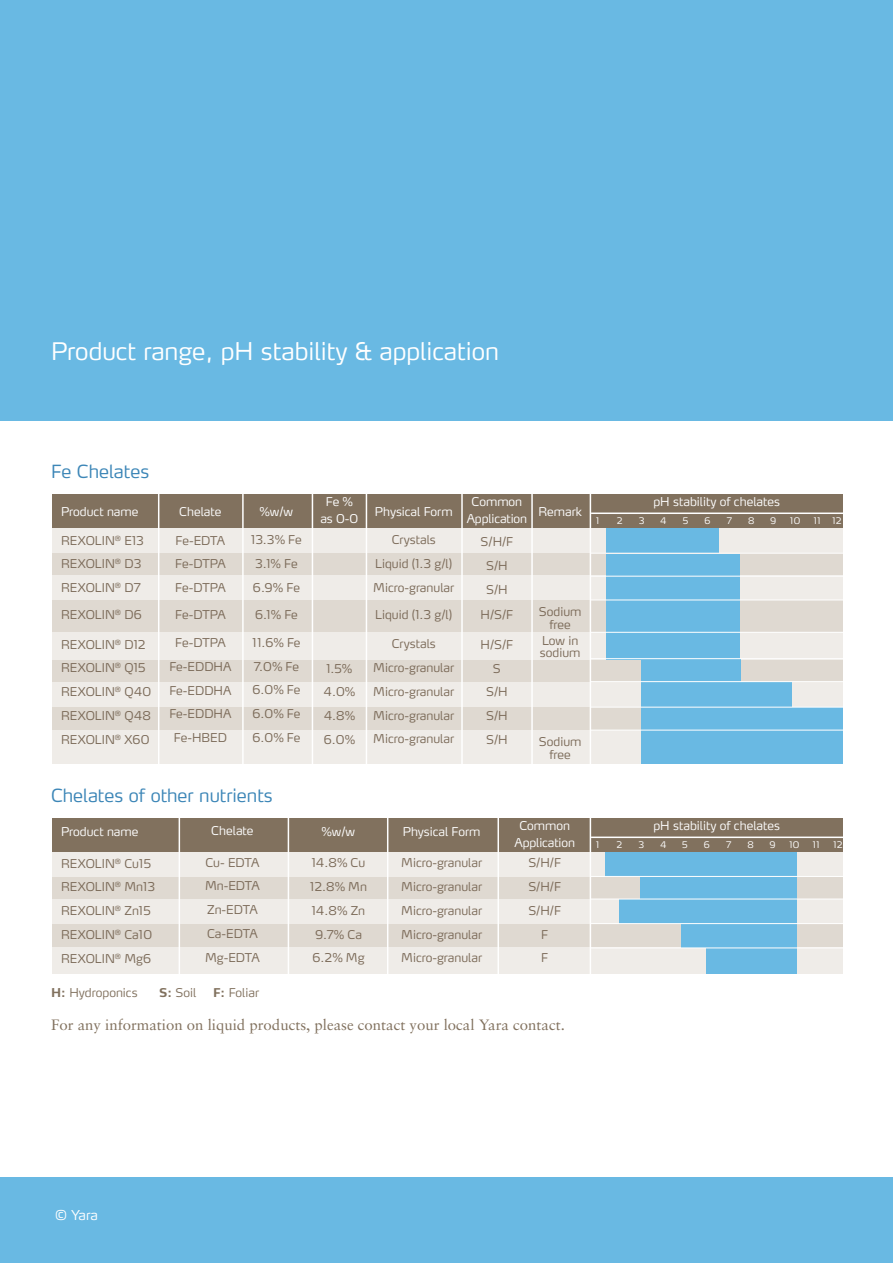
<style>
.page{position:relative;width:893px;height:1263px;background:#fff}
.page>*{position:absolute;margin:0;border:0;box-sizing:border-box;transform-origin:0 0}
.t1{font:300 24px "Yara Max LF";color:#fff}
.t2{font:300 18px "Yara Max LF";color:#3c86b7}
.t3{font:15px "Sabon LT Pro";color:#81715e}
.t4{font:300 13.5px "Max LF";color:#fff}
.t5{font:300 12px/23.7px "Yara Max LF";color:#7a6957;text-align:center}
.t6{font:300 12px/16.2px "Yara Max LF";color:#fff;text-align:center}
.t7{font:300 12px "Yara Max LF";color:#81715e}
.t8{font:300 9px "Yara Max LF";letter-spacing:.05em;color:#fff}
.s1{font-weight:700}
</style>
<div class="page">
<div style="left:0;top:1178px;width:893px;height:85px;background:#69b9e3"></div>
<div style="left:52px;top:494px;width:791px;height:34px;background:#81715e"></div>
<div style="left:52px;top:818px;width:791px;height:34px;background:#81715e"></div>
<div style="left:52px;top:552px;width:791px;height:24px;background:#dfd9d1"></div>
<div style="left:52px;top:876px;width:791px;height:24px;background:#dfd9d1"></div>
<div style="left:52px;top:707px;width:791px;height:24px;background:#dfd9d1"></div>
<div style="left:52px;top:659px;width:791px;height:23px;background:#dfd9d1"></div>
<div style="left:52px;top:600px;width:791px;height:32px;background:#dfd9d1"></div>
<div style="left:52px;top:924px;width:791px;height:24px;background:#dfd9d1"></div>
<div style="left:52px;top:528px;width:791px;height:24px;background:#efece8"></div>
<div style="left:52px;top:852px;width:791px;height:24px;background:#efece8"></div>
<div style="left:52px;top:632px;width:791px;height:27px;background:#efece8"></div>
<div style="left:52px;top:947px;width:791px;height:27px;background:#efece8"></div>
<div style="left:52px;top:682px;width:791px;height:25px;background:#efece8"></div>
<div style="left:52px;top:575px;width:791px;height:25px;background:#efece8"></div>
<div style="left:52px;top:899px;width:791px;height:25px;background:#efece8"></div>
<div style="left:52px;top:730px;width:791px;height:34px;background:#efece8"></div>
<hr style="left:158px;top:487px;width:1px;height:299px;background:#fff">
<hr style="left:179px;top:811px;width:1px;height:172px;background:#fff">
<hr style="left:242px;top:487px;width:2px;height:299px;background:#fff">
<hr style="left:288px;top:810px;width:1px;height:172px;background:#fff">
<hr style="left:312px;top:487px;width:1px;height:299px;background:#fff">
<hr style="left:366px;top:487px;width:1px;height:304px;background:#fff">
<hr style="left:387px;top:811px;width:1px;height:175px;background:#fff">
<hr style="left:461px;top:487px;width:2px;height:305px;background:#fff">
<hr style="left:497px;top:811px;width:2px;height:175px;background:#fff">
<hr style="left:531px;top:487px;width:2px;height:305px;background:#fff">
<hr style="left:590px;top:487px;width:1px;height:305px;background:#fff">
<hr style="left:590px;top:811px;width:1px;height:168px;background:#fff">
<hr style="left:591px;top:512px;width:256px;height:2px;background:#fff">
<hr style="left:591px;top:836px;width:256px;height:2px;background:#fff">
<div style="left:606px;top:528px;width:113px;height:24px;background:#69b9e3"></div>
<div style="left:605px;top:852px;width:191px;height:24px;background:#69b9e3"></div>
<div style="left:619px;top:899px;width:177px;height:25px;background:#69b9e3"></div>
<div style="left:681px;top:923px;width:115px;height:24px;background:#69b9e3"></div>
<div style="left:707px;top:948px;width:90px;height:26px;background:#69b9e3"></div>
<div style="left:640px;top:876px;width:156px;height:23px;background:#69b9e3"></div>
<div style="left:606px;top:554px;width:134px;height:105px;background:#69b9e3"></div>
<div style="left:641px;top:659px;width:99px;height:23px;background:#69b9e3"></div>
<div style="left:641px;top:682px;width:151px;height:25px;background:#69b9e3"></div>
<div style="left:641px;top:707px;width:202px;height:56px;background:#69b9e3"></div>
<hr style="left:590px;top:876px;width:254px;height:1px;background:#fff">
<hr style="left:590px;top:553px;width:254px;height:1px;background:#fff">
<hr style="left:590px;top:576px;width:254px;height:1px;background:#fff">
<hr style="left:590px;top:600px;width:254px;height:1px;background:#fff">
<hr style="left:590px;top:632px;width:254px;height:1px;background:#fff">
<hr style="left:590px;top:681px;width:254px;height:1px;background:#fff">
<hr style="left:590px;top:707px;width:254px;height:1px;background:#fff">
<hr style="left:590px;top:730px;width:254px;height:1px;background:#fff">
<hr style="left:590px;top:658px;width:254px;height:1px;background:#fff">
<hr style="left:590px;top:899px;width:254px;height:1px;background:#fff">
<hr style="left:590px;top:923px;width:254px;height:1px;background:#fff">
<hr style="left:590px;top:947px;width:254px;height:1px;background:#fff">
<div style="left:0;top:0;width:893px;height:421px;background:#69b9e3"></div>
<h1 class="t1" style="left:51px;top:336px;width:449px">Product range, pH stability &amp; application</h1>
<h2 class="t2" style="left:51px;top:460px;width:100px">Fe Chelates</h2>
<p class="t6" style="left:61px;top:503px;width:79px">Product name</p>
<p class="t5" style="left:61px;top:528px;width:84px;text-align:left">REXOLIN<sup>®</sup> E13<br>REXOLIN<sup>®</sup> D3<br>REXOLIN<sup>®</sup> D7</p>
<p class="t5" style="left:61px;top:602px;width:82px">REXOLIN<sup>®</sup> D6</p>
<p class="t5" style="left:61px;top:632px;width:91px;text-align:left">REXOLIN<sup>®</sup> D12<br>REXOLIN<sup>®</sup> Q15<br>REXOLIN<sup>®</sup> Q40<br>REXOLIN<sup>®</sup> Q48<br>REXOLIN<sup>®</sup> X60</p>
<p class="t6" style="left:179px;top:503px;width:44px">Chelate</p>
<p class="t5" style="left:175px;top:528px;width:52px;text-align:justify">Fe-EDTA Fe-DTPA Fe-DTPA</p>
<p class="t5" style="left:175px;top:602px;width:52px">Fe-DTPA</p>
<p class="t5" style="left:169px;top:630px;width:64px">Fe-DTPA<br>Fe-EDDHA<br>Fe-EDDHA<br>Fe-EDDHA<br>Fe-HBED</p>
<p class="t6" style="left:260px;top:503px;width:35px">%w/w</p>
<p class="t5" style="left:251px;top:528px;width:52px;text-align:left">13.3% Fe<br>3.1% Fe<br>6.9% Fe</p>
<p class="t5" style="left:255px;top:602px;width:44px">6.1% Fe</p>
<p class="t5" style="left:252px;top:630px;width:50px;text-align:left">11.6% Fe<br>7.0% Fe<br>6.0% Fe<br>6.0% Fe<br>6.0% Fe</p>
<p class="t6" style="left:320px;top:494px;width:39px">Fe % as 0-0</p>
<p class="t5" style="left:324px;top:656px;width:33px;text-align:left">1.5%<br>4.0%<br>4.8%<br>6.0%</p>
<p class="t6" style="left:375px;top:503px;width:79px">Physical Form</p>
<p class="t5" style="left:373px;top:528px;width:82px">Crystals<br>Liquid (1.3 g/l)<br>Micro-granular</p>
<p class="t5" style="left:375px;top:602px;width:78px">Liquid (1.3 g/l)</p>
<p class="t5" style="left:373px;top:632px;width:82px">Crystals<br>Micro-granular<br>Micro-granular<br>Micro-granular<br>Micro-granular</p>
<p class="t6" style="left:467px;top:494px;width:62px">Common<br>Application</p>
<p class="t5" style="left:481px;top:530px;width:34px">S/H/F<br>S/H<br>S/H</p>
<p class="t5" style="left:481px;top:603px;width:34px">H/S/F</p>
<p class="t5" style="left:481px;top:632px;width:34px">H/S/F<br>S<br>S/H<br>S/H<br>S/H</p>
<p class="t6" style="left:538px;top:503px;width:45px">Remark</p>
<p class="t5" style="left:539px;top:605px;width:44px;line-height:13.2px">Sodium free</p>
<p class="t5" style="left:540px;top:635px;width:42px;line-height:12px;text-align:left">Low in sodium</p>
<p class="t5" style="left:539px;top:735px;width:44px;line-height:13.2px">Sodium free</p>
<h2 class="t2" style="left:51px;top:784px;width:223px">Chelates of other nutrients</h2>
<p class="t6" style="left:61px;top:823px;width:79px">Product name</p>
<p class="t5" style="left:61px;top:851px;width:95px;text-align:left">REXOLIN<sup>®</sup> Cu15<br>REXOLIN<sup>®</sup> Mn13<br>REXOLIN<sup>®</sup> Zn15<br>REXOLIN<sup>®</sup> Ca10<br>REXOLIN<sup>®</sup> Mg6</p>
<p class="t6" style="left:211px;top:823px;width:44px">Chelate</p>
<p class="t5" style="left:205px;top:850px;width:56px;text-align:left">Cu- EDTA<br>Mn-EDTA<br>Zn-EDTA<br>Ca-EDTA<br>Mg-EDTA</p>
<p class="t6" style="left:322px;top:823px;width:35px">%w/w</p>
<p class="t5" style="left:310px;top:851px;width:58px">14.8% Cu<br>12.8% Mn<br>14.8% Zn<br>9.7% Ca<br>6.2% Mg</p>
<p class="t6" style="left:403px;top:823px;width:79px">Physical Form</p>
<p class="t5" style="left:401px;top:851px;width:82px;text-align:justify">Micro-granular Micro-granular Micro-granular Micro-granular Micro-granular</p>
<p class="t6" style="left:514px;top:818px;width:62px">Common<br>Application</p>
<p class="t5" style="left:528px;top:851px;width:34px">S/H/F<br>S/H/F<br>S/H/F<br>F<br>F</p>
<p class="t7" style="left:51px;top:985px;width:88px"><span class="s1">H:</span> Hydroponics</p>
<p class="t7" style="left:159px;top:985px;width:39px"><span class="s1">S:</span> Soil</p>
<p class="t7" style="left:213px;top:985px;width:48px"><span class="s1">F:</span> Foliar</p>
<p class="t3" style="left:51px;top:1015px;width:515px">For any information on liquid products, please contact your local Yara contact.</p>
<p class="t8" style="left:596px;top:515px;width:5px">1</p>
<p class="t8" style="left:596px;top:839px;width:5px">1</p>
<p class="t8" style="left:617px;top:515px;width:7px">2</p>
<p class="t8" style="left:639px;top:515px;width:7px">3</p>
<p class="t6" style="left:653px;top:494px;width:128px">pH stability of chelates</p>
<p class="t8" style="left:660px;top:515px;width:8px">4</p>
<p class="t8" style="left:683px;top:515px;width:7px">5</p>
<p class="t8" style="left:704px;top:515px;width:8px">6</p>
<p class="t8" style="left:727px;top:515px;width:7px">7</p>
<p class="t8" style="left:748px;top:515px;width:8px">8</p>
<p class="t8" style="left:770px;top:515px;width:8px">9</p>
<p class="t8" style="left:790px;top:515px;width:12px">10</p>
<p class="t8" style="left:814px;top:515px;width:8px">11</p>
<p class="t8" style="left:832px;top:515px;width:11px">12</p>
<p class="t8" style="left:617px;top:839px;width:7px">2</p>
<p class="t8" style="left:638px;top:839px;width:7px">3</p>
<p class="t6" style="left:653px;top:818px;width:128px">pH stability of chelates</p>
<p class="t8" style="left:660px;top:839px;width:8px">4</p>
<p class="t8" style="left:682px;top:839px;width:7px">5</p>
<p class="t8" style="left:704px;top:839px;width:8px">6</p>
<p class="t8" style="left:726px;top:839px;width:7px">7</p>
<p class="t8" style="left:747px;top:839px;width:8px">8</p>
<p class="t8" style="left:769px;top:839px;width:8px">9</p>
<p class="t8" style="left:789px;top:839px;width:12px">10</p>
<p class="t8" style="left:813px;top:839px;width:8px">11</p>
<p class="t8" style="left:834px;top:839px;width:11px">12</p>
<p class="t4" style="left:55px;top:1206px;width:44px">© Yara</p>
</div>
